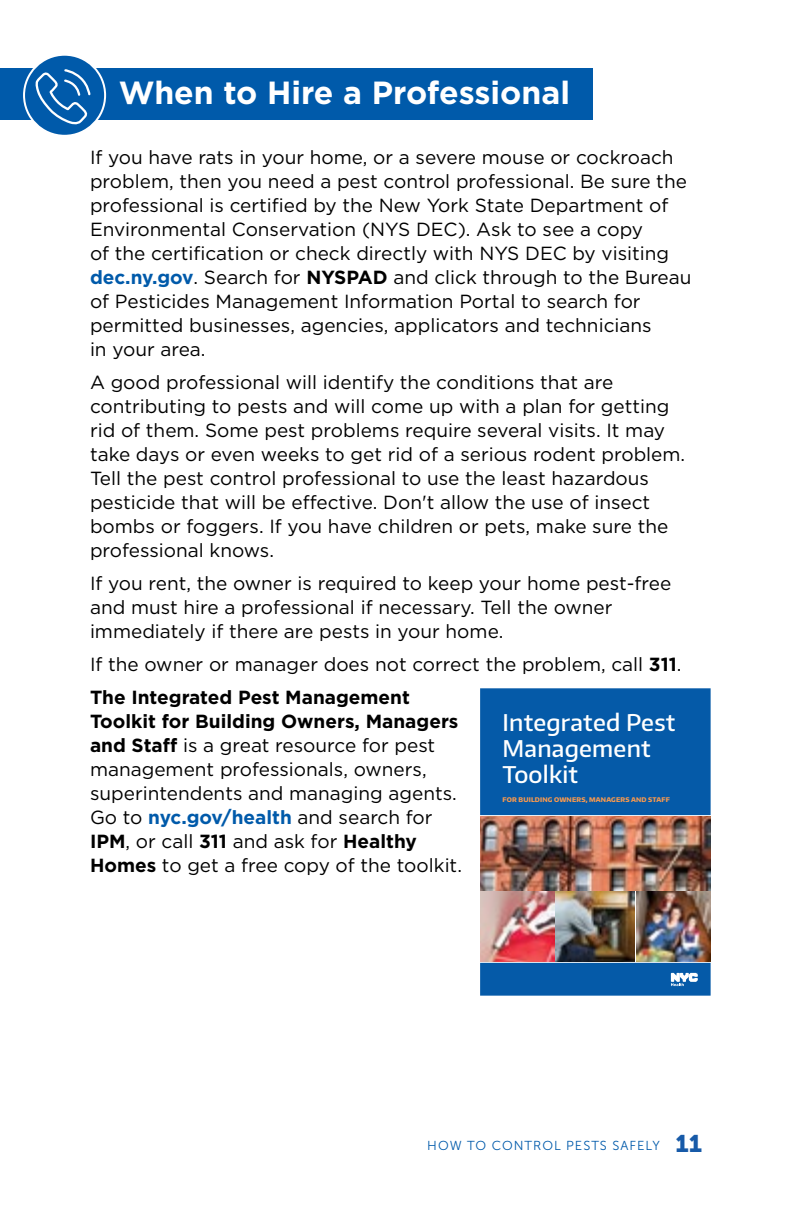
<style>
.page{position:relative;width:792px;height:1224px;background:#fff}
.page>*{position:absolute;margin:0;border:0;box-sizing:border-box;transform-origin:0 0}
.t1{font:700 32px "Gotham";color:#fff}
.t2{font:500 23px/26px "Encode Sans";letter-spacing:.01em;color:#fff}
.t3{font:19px/24px "Gotham";color:#000}
.t4{font:13px "Museo Sans 300";letter-spacing:.075em;color:#005aaa}
.t5{font:800 6.4px "Encode Sans";letter-spacing:.025em;color:#f8994e}
.s1{font-weight:700;color:#005aaa}
.s2{font-weight:700}
.s3{font-family:"Museo Sans 900";font-size:24px;color:#175aa8}
</style>
<div class="page">
<div style="left:0;top:69px;width:593px;height:51px;background:#005aaa"></div>
<div style="left:24px;top:55px;width:81px;height:81px;background:#005aaa;border-radius:50%"></div>
<div style="left:23px;top:54px;width:83px;height:83px;border:2px solid #fff;border-radius:50%"></div>
<svg style="left:33px;top:68px;width:59px;height:57px"></svg>
<div style="left:480px;top:688px;width:231px;height:308px;background:#055aa8"></div>
<img style="left:480px;top:892px;width:74px;height:70px">
<img style="left:556px;top:892px;width:155px;height:70px">
<svg style="left:671px;top:973px;width:27px;height:13px"></svg>
<img style="left:480px;top:816px;width:231px;height:74px">
<h2 class="t1" style="left:119px;top:71px;width:453px">When to Hire a Professional</h2>
<p class="t3" style="left:90px;top:145px;width:603px">If you have rats in your home, or a severe mouse or cockroach problem, then you need a pest control professional. Be sure the professional is certified by the New York State Department of Environmental Conservation (NYS DEC). Ask to see a copy<br>of the certification or check directly with NYS DEC by visiting <span class="s1">dec.ny.gov</span>. Search for <span class="s2">NYSPAD</span> and click through to the Bureau of Pesticides Management Information Portal to search for permitted businesses, agencies, applicators and technicians<br>in your area.</p>
<p class="t3" style="left:90px;top:370px;width:597px">A good professional will identify the conditions that are contributing to pests and will come up with a plan for getting rid of them. Some pest problems require several visits. It may take days or even weeks to get rid of a serious rodent problem.<br>Tell the pest control professional to use the least hazardous pesticide that will be effective. Don't allow the use of insect bombs or foggers. If you have children or pets, make sure the professional knows.</p>
<p class="t3" style="left:90px;top:571px;width:583px">If you rent, the owner is required to keep your home pest-free and must hire a professional if necessary. Tell the owner immediately if there are pests in your home.</p>
<p class="t3" style="left:90px;top:652px;width:593px">If the owner or manager does not correct the problem, call <span class="s2">311</span>.</p>
<p class="t3" style="left:90px;top:685px;width:373px"><span class="s2">The Integrated Pest Management Toolkit for Building Owners, Managers and Staff</span> is a great resource for pest management professionals, owners, superintendents and managing agents.<br>Go to <span class="s1">nyc.gov/health</span> and search for <span class="s2">IPM</span>, or call <span class="s2">311</span> and ask for <span class="s2">Healthy Homes</span> to get a free copy of the toolkit.</p>
<p class="t2" style="left:503px;top:709px;width:174px">Integrated Pest<br>Management<br>Toolkit</p>
<p class="t5" style="left:503px;top:795px;width:169px">FOR BUILDING OWNERS, MANAGERS AND STAFF</p>
<p class="t4" style="left:427px;top:1139px;width:276px">HOW TO CONTROL PESTS SAFELY <span class="s3">11</span></p>
</div>
